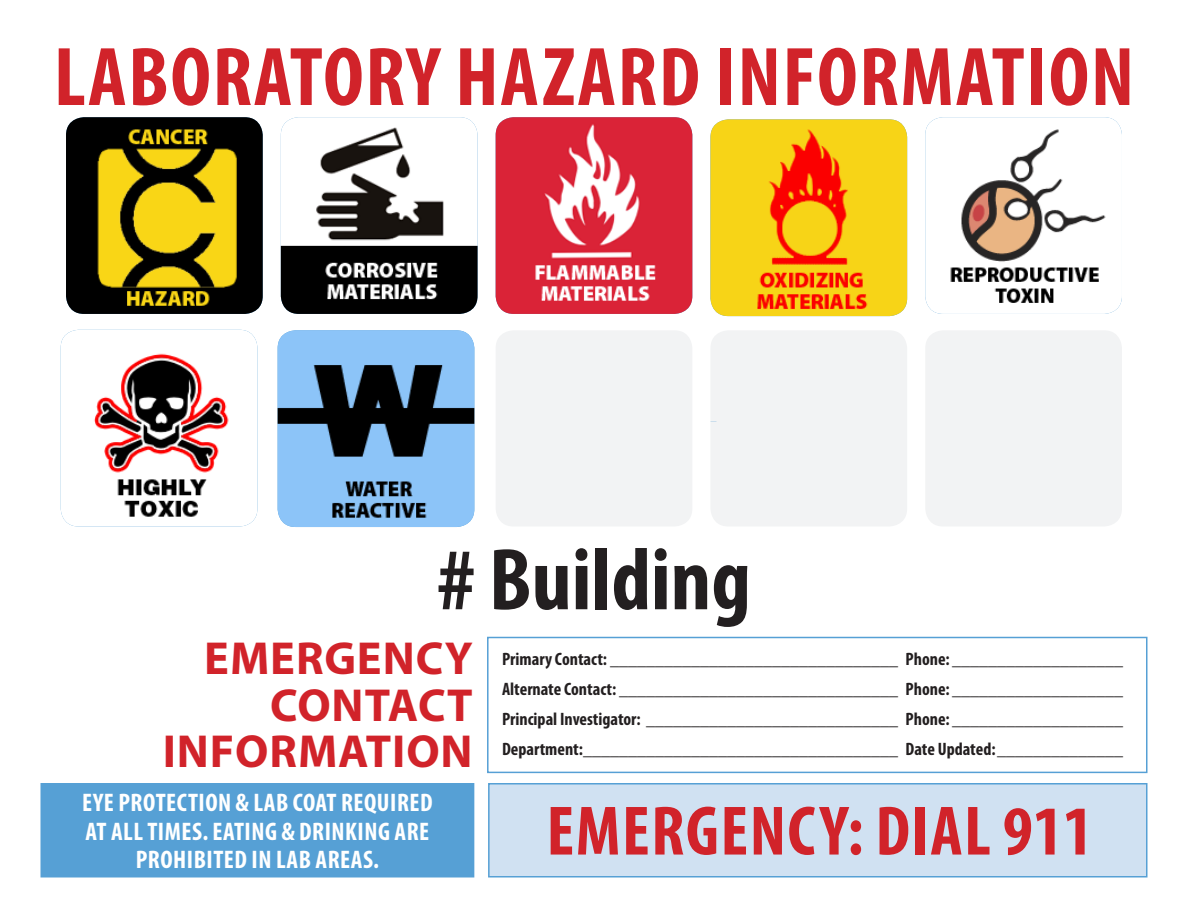
<style>
.page{position:relative;width:1188px;height:918px;background:#fff}
.page>*{position:absolute;margin:0;border:0;box-sizing:border-box;transform-origin:0 0}
.t1{font:700 condensed 88.5px "Myriad Pro";color:#231f20}
.t2{font:700 condensed 84px "Myriad Pro";letter-spacing:.02em;color:#d1232a}
.t3{font:700 condensed 70.5px "Myriad Pro";letter-spacing:.02em;color:#d1232a}
.t4{font:700 46.5px/46.5px "Myriad Pro";letter-spacing:.02em;color:#d1232a;text-align:right}
.t5{font:700 condensed 25.5px/28.5px "Myriad Pro";letter-spacing:.02em;color:#fff;text-align:center}
.t6{font:700 condensed 18px "Myriad Pro";color:#231f20}
</style>
<div class="page">
<div style="left:41px;top:784px;width:433px;height:93px;background:#56a0d5"></div>
<div style="left:40px;top:783px;width:434px;height:95px;border:2px solid #56a0d5"></div>
<div style="left:488px;top:783px;width:660px;height:95px;background:#d0e1f2;border:2px solid #56a0d5"></div>
<div style="left:487px;top:637px;width:661px;height:136px;border:2px solid #56a0d5"></div>
<div style="left:710px;top:330px;width:197px;height:196px;background:#f2f3f4;border-radius:18px"></div>
<div style="left:925px;top:330px;width:197px;height:196px;background:#f2f3f4;border-radius:18px"></div>
<img style="left:66px;top:117px;width:197px;height:197px">
<img style="left:61px;top:330px;width:196px;height:196px">
<img style="left:925px;top:117px;width:197px;height:197px">
<div style="left:496px;top:330px;width:196px;height:196px;background:#f2f3f4;border-radius:18px"></div>
<img style="left:281px;top:117px;width:197px;height:197px">
<img style="left:496px;top:117px;width:196px;height:197px">
<img style="left:710px;top:119px;width:197px;height:197px">
<img style="left:278px;top:330px;width:196px;height:197px">
<p class="t2" style="left:54px;top:25px;width:1082px">LABORATORY HAZARD INFORMATION</p>
<p class="t1" style="left:437px;top:524px;width:315px"># Building</p>
<p class="t4" style="left:163px;top:634px;width:312px">EMERGENCY<br>CONTACT<br>INFORMATION</p>
<p class="t6" style="left:502px;top:648px;width:622px">Primary Contact: ________________________________ Phone: ___________________</p>
<p class="t6" style="left:502px;top:678px;width:622px">Alternate Contact: _______________________________ Phone: ___________________</p>
<p class="t6" style="left:502px;top:708px;width:622px">Principal Investigator: ____________________________ Phone: ___________________</p>
<p class="t6" style="left:502px;top:738px;width:622px">Department:___________________________________ Date Updated:______________</p>
<p class="t5" style="left:82px;top:788px;width:352px">EYE PROTECTION &amp; LAB COAT REQUIRED<br>AT ALL TIMES. EATING &amp; DRINKING ARE<br>PROHIBITED IN LAB AREAS.</p>
<p class="t3" style="left:547px;top:787px;width:548px">EMERGENCY: DIAL 911</p>
</div>
